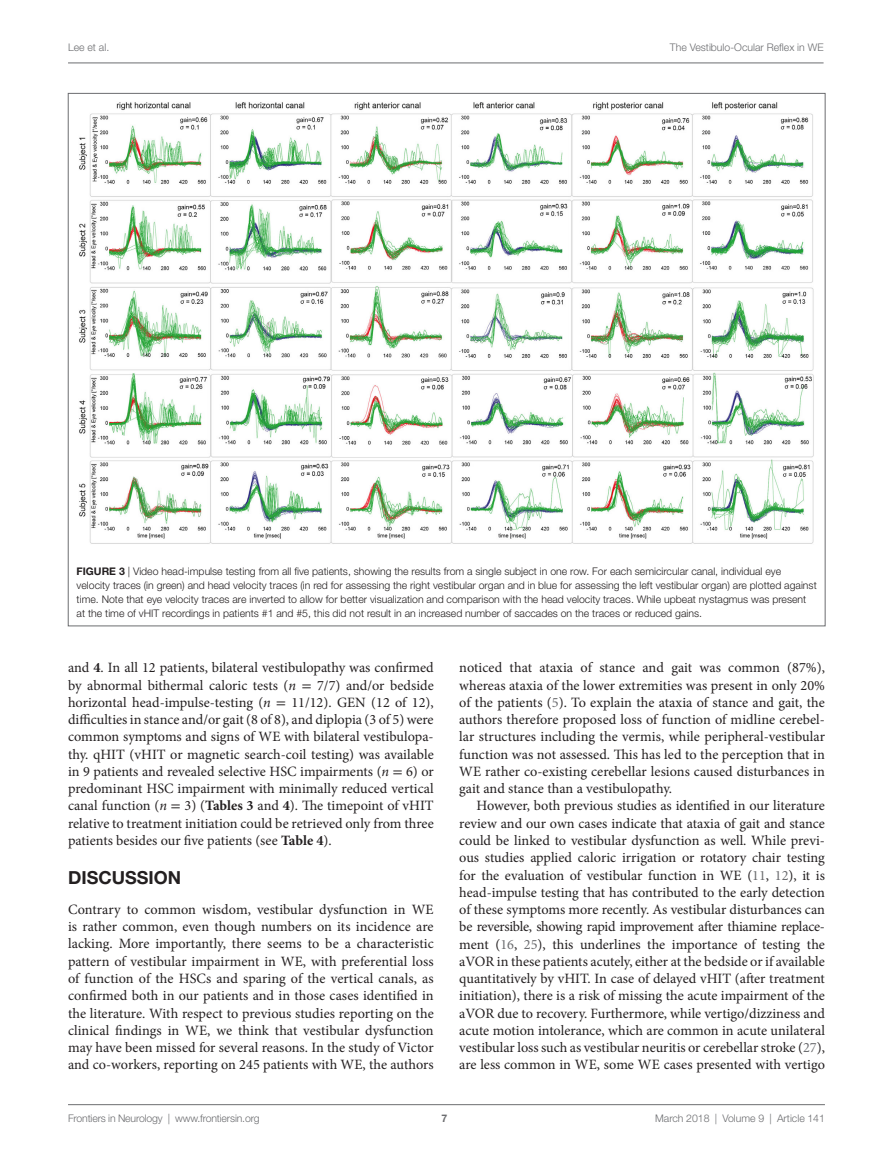
<style>
.page{position:relative;width:893px;height:1170px;background:#fff}
.page>*{position:absolute;margin:0;border:0;box-sizing:border-box;transform-origin:0 0}
.t1{font:700 18px "Helvetica Neue LT Std";color:#231f20}
.t2{font:14.25px/17.2px "Minion Pro";color:#231f20;text-align:justify}
.t3{font:300 10.5px/14.2px "Helvetica Neue LT Std";color:#231f20}
.t4{font:300 10.5px "Helvetica Neue LT Std";color:#6c6d70}
.t5{font:700 10.5px "Helvetica Neue LT Std";color:#6c6d70}
.s1{font-weight:700}
.s2{font-style:italic}
.s3{font-family:"STIX General"}
.s4{color:#6c6d70}
</style>
<div class="page">
<img style="left:79px;top:102px;width:735px;height:442px">
<hr style="left:68px;top:1104px;width:757px;height:1px;background:#6c6d70">
<hr style="left:68px;top:63px;width:755px;height:1px;background:#6c6d70">
<p class="t4" style="left:68px;top:41px;width:43px">Lee et al.</p>
<p class="t4" style="left:670px;top:41px;width:155px">The Vestibulo-Ocular Reflex in WE</p>
<p class="t3" style="left:77px;top:563px;width:742px"><span class="s1">FIGURE 3</span> | Video head-impulse testing from all five patients, showing the results from a single subject in one row. For each semicircular canal, individual eye velocity traces (in green) and head velocity traces (in red for assessing the right vestibular organ and in blue for assessing the left vestibular organ) are plotted against time. Note that eye velocity traces are inverted to allow for better visualization and comparison with the head velocity traces. While upbeat nystagmus was present at the time of vHIT recordings in patients #1 and #5, this did not result in an increased number of saccades on the traces or reduced gains.</p>
<p class="t2" style="left:68px;top:659px;width:367px">and <span class="s1">4</span>. In all 12 patients, bilateral vestibulopathy was confirmed by abnormal bithermal caloric tests (<span class="s2">n</span> <span class="s3">=</span> 7/7) and/or bedside horizontal head-impulse-testing (<span class="s2">n</span> <span class="s3">=</span> 11/12). GEN (12 of 12), difficulties in stance and/or gait (8 of 8), and diplopia (3 of 5) were common symptoms and signs of WE with bilateral vestibulopa&shy;thy. qHIT (vHIT or magnetic search-coil testing) was available in 9 patients and revealed selective HSC impairments (<span class="s2">n</span> <span class="s3">=</span> 6) or predominant HSC impairment with minimally reduced vertical canal function (<span class="s2">n</span> <span class="s3">=</span> 3) (<span class="s1">Tables 3</span> and <span class="s1">4</span>). The timepoint of vHIT relative to treatment initiation could be retrieved only from three patients besides our five patients (see <span class="s1">Table 4</span>).</p>
<p class="t1" style="left:68px;top:866px;width:112px">DISCUSSION</p>
<p class="t2" style="left:68px;top:900px;width:367px">Contrary to common wisdom, vestibular dysfunction in WE is rather common, even though numbers on its incidence are lacking. More importantly, there seems to be a characteristic pattern of vestibular impairment in WE, with preferential loss of function of the HSCs and sparing of the vertical canals, as confirmed both in our patients and in those cases identified in the literature. With respect to previous studies reporting on the clinical findings in WE, we think that vestibular dysfunction may have been missed for several reasons. In the study of Victor and co-workers, reporting on 245 patients with WE, the authors</p>
<p class="t2" style="left:459px;top:659px;width:367px">noticed that ataxia of stance and gait was common (87%), whereas ataxia of the lower extremities was present in only 20% of the patients (<span class="s4">5</span>). To explain the ataxia of stance and gait, the authors therefore proposed loss of function of midline cerebel&shy;lar structures including the vermis, while peripheral-vestibular function was not assessed. This has led to the perception that in WE rather co-existing cerebellar lesions caused disturbances in gait and stance than a vestibulopathy.</p>
<p class="t2" style="left:459px;top:797px;width:367px;text-indent:17px">However, both previous studies as identified in our literature review and our own cases indicate that ataxia of gait and stance could be linked to vestibular dysfunction as well. While previ&shy;ous studies applied caloric irrigation or rotatory chair testing for the evaluation of vestibular function in WE (<span class="s4">11</span>, <span class="s4">12</span>), it is head-impulse testing that has contributed to the early detection of these symptoms more recently. As vestibular disturbances can be reversible, showing rapid improvement after thiamine replace&shy;ment (<span class="s4">16</span>, <span class="s4">25</span>), this underlines the importance of testing the aVOR in these patients acutely, either at the bedside or if available quantitatively by vHIT. In case of delayed vHIT (after treatment initiation), there is a risk of missing the acute impairment of the aVOR due to recovery. Furthermore, while vertigo/dizziness and acute motion intolerance, which are common in acute unilateral vestibular loss such as vestibular neuritis or cerebellar stroke (<span class="s4">27</span>), are less common in WE, some WE cases presented with vertigo</p>
<p class="t4" style="left:68px;top:1111px;width:193px">Frontiers in Neurology | www.frontiersin.org</p>
<p class="t4" style="left:655px;top:1111px;width:171px">March 2018 | Volume 9 | Article 141</p>
<p class="t5" style="left:441px;top:1111px;width:7px">7</p>
</div>
